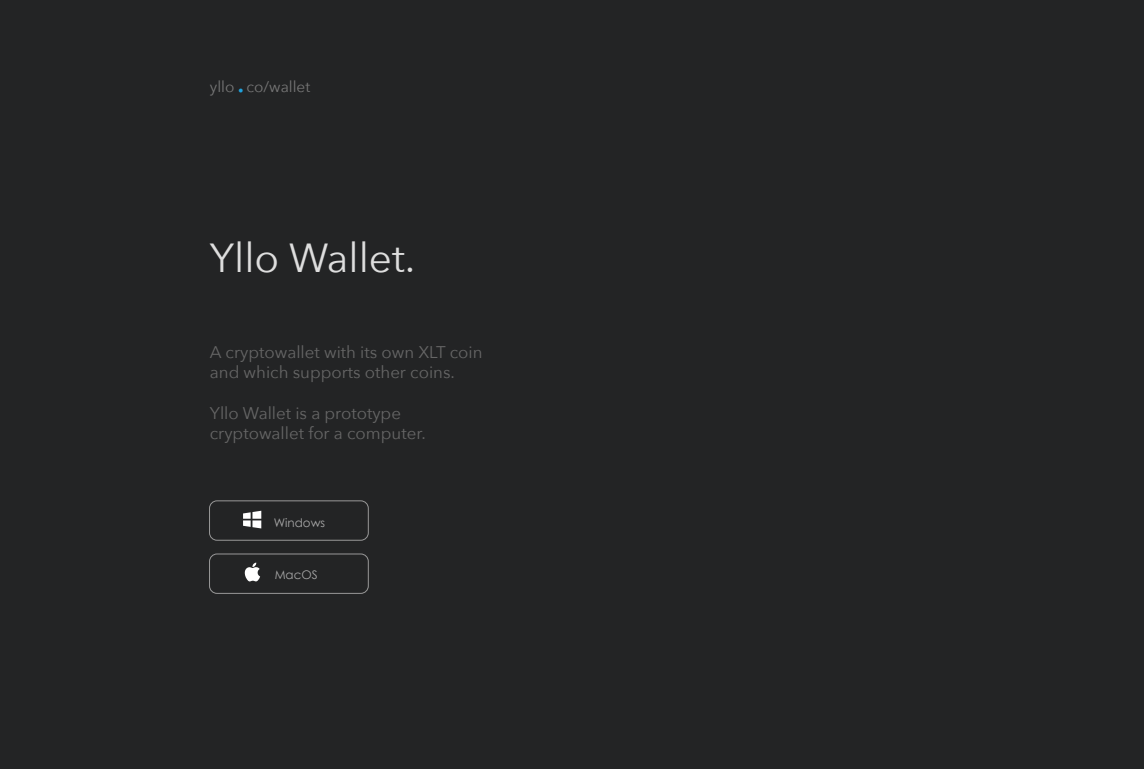
<style>
.page{position:relative;width:1144px;height:769px;background:#232425}
.page>*{position:absolute;margin:0;border:0;box-sizing:border-box;transform-origin:0 0}
.t1{font:40.5px "Avenir Next";color:#dedede}
.t2{font:16.88px/20.2px "Avenir Next";color:#666}
.t3{font:15.38px "Avenir Next";color:#777}
.t4{font:11.88px "Century Gothic";color:#a8a8a8}
.s1{font-family:"Century Gothic";font-size:31.25px;color:#20a2dd}
</style>
<div class="page">
<svg style="left:243px;top:511px;width:18px;height:17px"></svg>
<svg style="left:245px;top:562px;width:15px;height:19px"></svg>
<div style="left:209px;top:501px;width:159px;height:39px;border:1px solid #989898;border-radius:7px"></div>
<div style="left:209px;top:554px;width:159px;height:39px;border:1px solid #989898;border-radius:7px"></div>
<p class="t3" style="left:210px;top:74px;width:102px">yllo<span class="s1">.</span>co/wallet</p>
<h1 class="t1" style="left:210px;top:224px;width:207px">Yllo Wallet.</h1>
<p class="t2" style="left:210px;top:341px;width:274px">A cryptowallet with its own XLT coin and which supports other coins.</p>
<p class="t2" style="left:210px;top:402px;width:218px">Yllo Wallet is a prototype cryptowallet for a computer.</p>
<p class="t4" style="left:274px;top:514px;width:53px">Windows</p>
<p class="t4" style="left:275px;top:566px;width:44px">MacOS</p>
</div>
